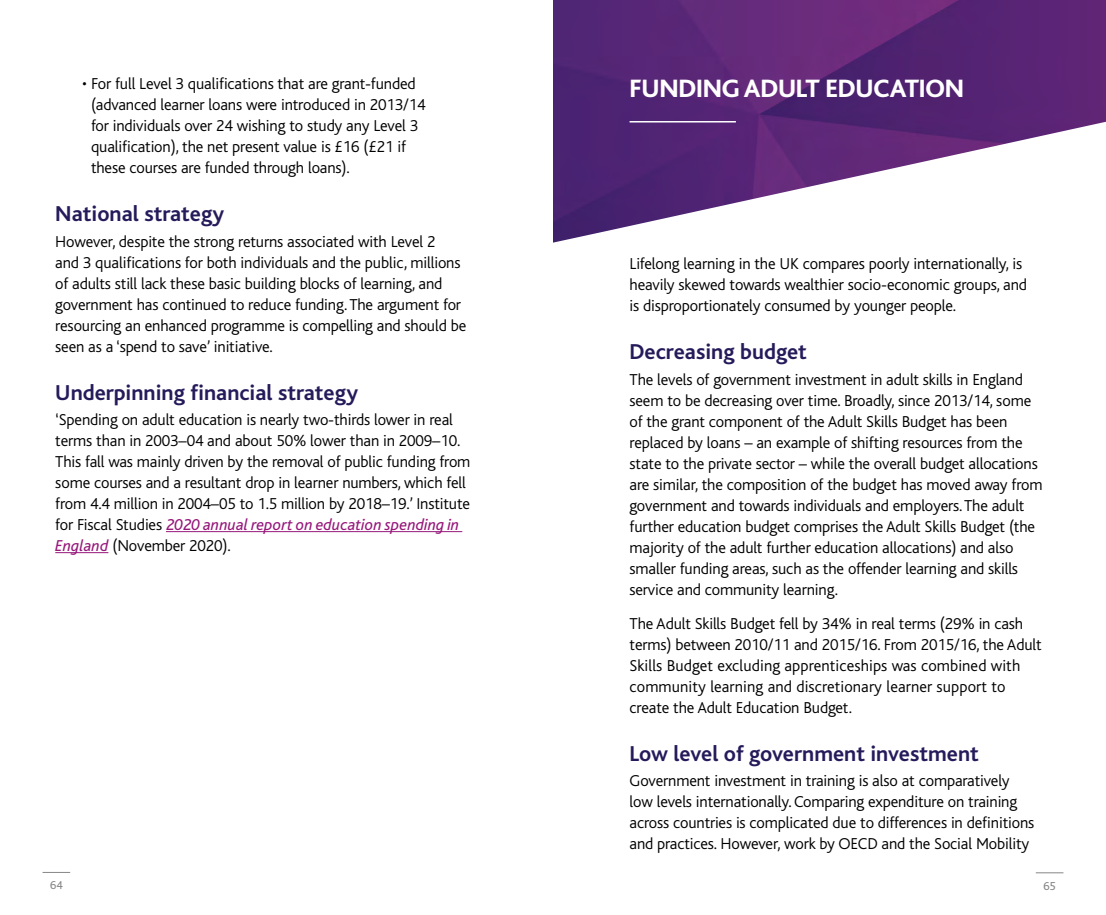
<style>
.page{position:relative;width:1106px;height:915px;background:#fff}
.page>*{position:absolute;margin:0;border:0;box-sizing:border-box;transform-origin:0 0}
.t1{font:800 26.25px "Bliss";letter-spacing:-.01em;color:#fff}
.t2{font:700 22.5px "Bliss";color:#251b5b}
.t3{font:300 16.5px/21px "Bliss";letter-spacing:-.01em;color:#000}
.t4{font:12px "Bliss";color:#878787}
.s1{font-weight:400;font-style:italic;color:#96187b}
</style>
<div class="page">
<svg style="left:1035px;top:872px;width:28px;height:1px"></svg>
<hr style="left:166px;top:531px;width:296px;height:1px;background:#96187b">
<hr style="left:55px;top:552px;width:53px;height:1px;background:#96187b">
<img style="left:553px;top:0;width:553px;height:242px">
<hr style="left:629px;top:121px;width:107px;height:1px;background:#fff">
<p class="t3" style="left:91px;top:74px;width:336px;text-indent:-9px">• For full Level 3 qualifications that are grant-funded (advanced learner loans were introduced in 2013/14 for individuals over 24 wishing to study any Level 3 qualification), the net present value is £16 (£21 if these courses are funded through loans).</p>
<h2 class="t2" style="left:55px;top:202px;width:171px">National strategy</h2>
<p class="t3" style="left:55px;top:231px;width:412px">However, despite the strong returns associated with Level 2<br>and 3 qualifications for both individuals and the public, millions of adults still lack these basic building blocks of learning, and government has continued to reduce funding. The argument for resourcing an enhanced programme is compelling and should be seen as a ‘spend to save’ initiative.</p>
<h2 class="t2" style="left:55px;top:380px;width:304px">Underpinning financial strategy</h2>
<p class="t3" style="left:55px;top:409px;width:417px">‘Spending on adult education is nearly two-thirds lower in real terms than in 2003–04 and about 50% lower than in 2009–10.<br>This fall was mainly driven by the removal of public funding from some courses and a resultant drop in learner numbers, which fell from 4.4 million in 2004–05 to 1.5 million by 2018–19.’ Institute for Fiscal Studies <span class="s1">2020 annual report on education spending in England</span> (November 2020).</p>
<h1 class="t1" style="left:629px;top:74px;width:336px">FUNDING ADULT EDUCATION</h1>
<p class="t3" style="left:629px;top:254px;width:399px">Lifelong learning in the UK compares poorly internationally, is heavily skewed towards wealthier socio-economic groups, and is disproportionately consumed by younger people.</p>
<h2 class="t2" style="left:629px;top:340px;width:179px">Decreasing budget</h2>
<p class="t3" style="left:629px;top:369px;width:414px">The levels of government investment in adult skills in England seem to be decreasing over time. Broadly, since 2013/14, some of the grant component of the Adult Skills Budget has been replaced by loans – an example of shifting resources from the state to the private sector – while the overall budget allocations are similar, the composition of the budget has moved away from government and towards individuals and employers. The adult further education budget comprises the Adult Skills Budget (the majority of the adult further education allocations) and also smaller funding areas, such as the offender learning and skills service and community learning.</p>
<p class="t3" style="left:629px;top:613px;width:413px">The Adult Skills Budget fell by 34% in real terms (29% in cash terms) between 2010/11 and 2015/16. From 2015/16, the Adult Skills Budget excluding apprenticeships was combined with community learning and discretionary learner support to create the Adult Education Budget.</p>
<h2 class="t2" style="left:629px;top:741px;width:351px">Low level of government investment</h2>
<p class="t3" style="left:629px;top:770px;width:406px">Government investment in training is also at comparatively low levels internationally. Comparing expenditure on training across countries is complicated due to differences in definitions and practices. However, work by OECD and the Social Mobility</p>
<p class="t4" style="left:50px;top:878px;width:14px">64</p>
<p class="t4" style="left:1043px;top:879px;width:14px">65</p>
</div>
